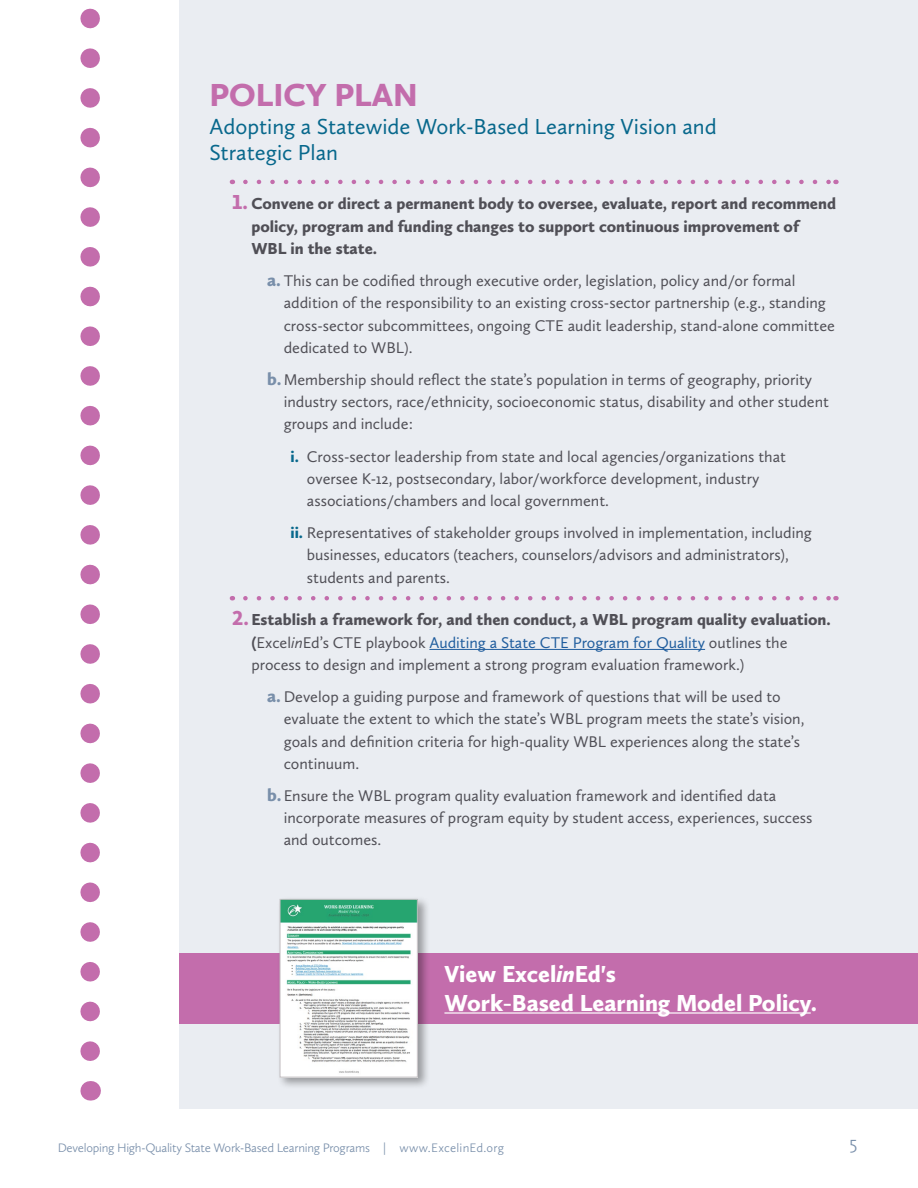
<style>
.page{position:relative;width:918px;height:1188px;background:#fff}
.page>*{position:absolute;margin:0;border:0;box-sizing:border-box;transform-origin:0 0}
.t1{font:900 33px "Calluna Sans";color:#c36dac}
.t2{font:900 24px/29px "Calluna Sans";color:#fff}
.t3{font:22.5px/25.5px "Calluna Sans";color:#08688c}
.t4{font:300 19.5px "Calluna Sans";color:#798faa}
.t5{font:900 16.5px/22.5px "Calluna Sans";color:#504f56}
.t6{font:16.05px/22.2px "Calluna Sans";color:#504f56}
.t7{font:300 12.75px "Calluna Sans";letter-spacing:-.02em;color:#798faa}
.s1{font-size:21px;color:#c36dac}
.s2{font-weight:900;font-size:18px;color:#798faa}
.s3{font-weight:900;color:#08688c}
.s4{font-weight:900;font-size:16.5px}
.s5{font-style:italic}
.s6{color:#215e9e}
</style>
<div class="page">
<div style="left:1px;top:0;width:917px;height:1108px;background:#eaedf2"></div>
<div style="left:179px;top:953px;width:739px;height:70px;background:#c36dac"></div>
<div style="left:1px;top:0;width:178px;height:1108px;background:#fff"></div>
<svg style="left:90px;top:1081px;width:1px;height:20px"></svg>
<svg style="left:80px;top:8px;width:20px;height:1043px"></svg>
<svg style="left:245px;top:180px;width:584px;height:4px"></svg>
<svg style="left:245px;top:596px;width:584px;height:4px"></svg>
<hr style="left:429px;top:649px;width:276px;height:1px;background:#215e9e">
<hr style="left:444px;top:1012px;width:367px;height:2px;background:#fff">
<div style="left:277px;top:896px;width:153px;height:194px;background:#000;opacity:.35"></div>
<img style="left:282px;top:901px;width:134px;height:174px">
<div style="left:280px;top:899px;width:138px;height:178px;border:1px solid #c3bfc2"></div>
<h1 class="t1" style="left:209px;top:74px;width:210px">POLICY PLAN</h1>
<h3 class="t3" style="left:209px;top:113px;width:509px">Adopting a Statewide Work-Based Learning Vision and<br>Strategic Plan</h3>
<p class="t5" style="left:251px;top:192px;width:586px;text-indent:-19px"><span class="s1">1.</span> Convene or direct a permanent body to oversee, evaluate, report and recommend policy, program and funding changes to support continuous improvement of<br>WBL in the state.</p>
<p class="t6" style="left:284px;top:270px;width:553px;text-indent:-17px"><span class="s2">a.</span> This can be codified through executive order, legislation, policy and/or formal addition of the responsibility to an existing cross-sector partnership (e.g., standing cross-sector subcommittees, ongoing CTE audit leadership, stand-alone committee dedicated to WBL).</p>
<p class="t6" style="left:284px;top:368px;width:547px;text-indent:-17px"><span class="s2">b.</span>Membership should reflect the state’s population in terms of geography, priority industry sectors, race/ethnicity, socioeconomic status, disability and other student groups and include:</p>
<p class="t6" style="left:307px;top:445px;width:481px;text-indent:-16px"><span class="s3">i.</span> Cross-sector leadership from state and local agencies/organizations that oversee K-12, postsecondary, labor/workforce development, industry associations/chambers and local government.</p>
<p class="t6" style="left:307px;top:521px;width:506px;text-indent:-16px"><span class="s3">ii.</span> Representatives of stakeholder groups involved in implementation, including businesses, educators (teachers, counselors/advisors and administrators), students and parents.</p>
<p class="t5" style="left:232px;top:608px;width:600px"><span class="s1">2.</span> Establish a framework for, and then conduct, a WBL program quality evaluation.</p>
<p class="t6" style="left:251px;top:631px;width:538px"><span class="s4">(</span>Excel<span class="s5">in</span>Ed’s CTE playbook <span class="s6">Auditing a State CTE Program for Quality</span> outlines the process to design and implement a strong program evaluation framework.)</p>
<p class="t6" style="left:284px;top:686px;width:522px;text-indent:-17px"><span class="s2">a.</span> Develop a guiding purpose and framework of questions that will be used to evaluate the extent to which the state’s WBL program meets the state’s vision, goals and definition criteria for high-quality WBL experiences along the state’s continuum.</p>
<p class="t6" style="left:284px;top:784px;width:530px;text-indent:-16px"><span class="s2">b.</span> Ensure the WBL program quality evaluation framework and identified data incorporate measures of program equity by student access, experiences, success and outcomes.</p>
<h2 class="t2" style="left:444px;top:959px;width:374px">View Excel<span class="s5">in</span>Ed's<br>Work-Based Learning Model Policy.</h2>
<p class="t7" style="left:58px;top:1140px;width:448px">Developing High-Quality State Work-Based Learning Programs | www.ExcelinEd.org</p>
<p class="t4" style="left:850px;top:1130px;width:9px">5</p>
</div>
